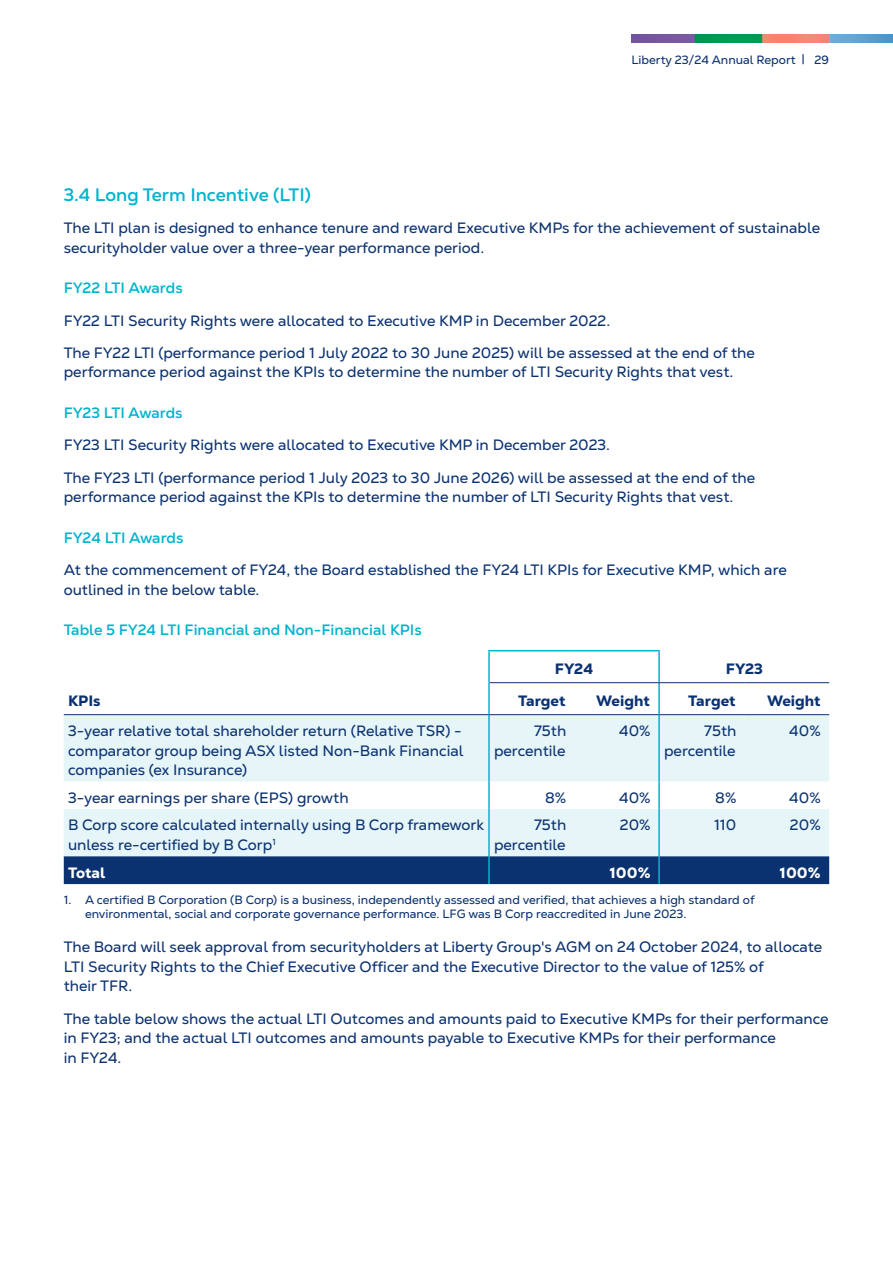
<style>
.page{position:relative;width:893px;height:1263px;background:#fff}
.page>*{position:absolute;margin:0;border:0;box-sizing:border-box;transform-origin:0 0}
.HD2_A_Heading_2{font:700 18px "Nexa Text";color:#00b4cd}
.BT1_Body_text{font:15px/19.5px "Nexa Text";color:#0b3270}
.TBT___Body{font:15px/19.5px "Nexa Text";color:#0b3270;text-align:justify}
.HD3_B_Heading_3{font:700 15px "Nexa Text";color:#00b4cd}
.TFT___20{font:15px/19.5px "Nexa Text";color:#0b3270;text-align:right}
.TH1___Heading_1{font:800 15px "Nexa Text";color:#0b3270}
.TFT___20-2{font:800 15px "Nexa Text";color:#fff}
.TBT___Body_BOLD{font:800 15px "Nexa Text";letter-spacing:-.005em;color:#fff}
.FN1_Footnote{font:12px/13.5px "Nexa Text";color:#0b3270}
</style>
<div class="page">
<img style="left:631px;top:34px;width:262px;height:8px">
<svg style="left:64px;top:715px;width:765px;height:141px;fill:#e6f5f8"></svg>
<div style="left:64px;top:856px;width:765px;height:28px;background:#0b3270"></div>
<hr style="left:658px;top:781px;width:2px;height:28px;background:#00b4cd">
<hr style="left:658px;top:809px;width:2px;height:47px;background:#00b4cd">
<hr style="left:658px;top:856px;width:2px;height:28px;background:#00b4cd">
<hr style="left:574px;top:714px;width:85px;height:1px;background:#0b3270">
<hr style="left:744px;top:714px;width:85px;height:1px;background:#0b3270">
<hr style="left:64px;top:714px;width:425px;height:1px;background:#0b3270">
<hr style="left:488px;top:781px;width:2px;height:28px;background:#00b4cd">
<hr style="left:488px;top:650px;width:86px;height:1px;background:#00b4cd">
<hr style="left:488px;top:651px;width:2px;height:32px;background:#00b4cd">
<hr style="left:574px;top:650px;width:86px;height:1px;background:#00b4cd">
<hr style="left:658px;top:651px;width:2px;height:31px;background:#00b4cd">
<hr style="left:488px;top:683px;width:2px;height:31px;background:#00b4cd">
<hr style="left:658px;top:683px;width:2px;height:31px;background:#00b4cd">
<hr style="left:488px;top:856px;width:2px;height:28px;background:#00b4cd">
<hr style="left:490px;top:682px;width:84px;height:1px;background:#0b3270">
<hr style="left:574px;top:682px;width:85px;height:1px;background:#0b3270">
<hr style="left:659px;top:682px;width:85px;height:1px;background:#0b3270">
<hr style="left:744px;top:682px;width:85px;height:1px;background:#0b3270">
<hr style="left:489px;top:714px;width:85px;height:1px;background:#0b3270">
<hr style="left:488px;top:715px;width:2px;height:66px;background:#00b4cd">
<hr style="left:659px;top:714px;width:85px;height:1px;background:#0b3270">
<hr style="left:658px;top:715px;width:2px;height:66px;background:#00b4cd">
<hr style="left:488px;top:809px;width:2px;height:47px;background:#00b4cd">
<p class="FN1_Footnote" style="left:631px;top:53px;width:199px">Liberty 23/24 Annual Report | 29</p>
<p class="HD2_A_Heading_2" style="left:64px;top:183px;width:249px">3.4 Long Term Incentive (LTI)</p>
<p class="BT1_Body_text" style="left:64px;top:218px;width:758px">The LTI plan is designed to enhance tenure and reward Executive KMPs for the achievement of sustainable securityholder value over a three-year performance period.</p>
<p class="HD3_B_Heading_3" style="left:64px;top:279px;width:120px">FY22 LTI Awards</p>
<p class="BT1_Body_text" style="left:64px;top:310px;width:548px">FY22 LTI Security Rights were allocated to Executive KMP in December 2022.</p>
<p class="BT1_Body_text" style="left:64px;top:343px;width:693px">The FY22 LTI (performance period 1 July 2022 to 30 June 2025) will be assessed at the end of the performance period against the KPIs to determine the number of LTI Security Rights that vest.</p>
<p class="HD3_B_Heading_3" style="left:64px;top:403px;width:120px">FY23 LTI Awards</p>
<p class="BT1_Body_text" style="left:64px;top:435px;width:548px">FY23 LTI Security Rights were allocated to Executive KMP in December 2023.</p>
<p class="BT1_Body_text" style="left:64px;top:468px;width:693px">The FY23 LTI (performance period 1 July 2023 to 30 June 2026) will be assessed at the end of the performance period against the KPIs to determine the number of LTI Security Rights that vest.</p>
<p class="HD3_B_Heading_3" style="left:64px;top:528px;width:121px">FY24 LTI Awards</p>
<p class="BT1_Body_text" style="left:64px;top:560px;width:724px">At the commencement of FY24, the Board established the FY24 LTI KPIs for Executive KMP, which are outlined in the below table.</p>
<p class="HD3_B_Heading_3" style="left:64px;top:621px;width:359px">Table 5 FY24 LTI Financial and Non-Financial KPIs</p>
<p class="TH1___Heading_1" style="left:555px;top:659px;width:40px">FY24</p>
<p class="TH1___Heading_1" style="left:726px;top:659px;width:39px">FY23</p>
<p class="TH1___Heading_1" style="left:68px;top:691px;width:34px">KPIs</p>
<p class="TH1___Heading_1" style="left:518px;top:691px;width:49px">Target</p>
<p class="TH1___Heading_1" style="left:596px;top:691px;width:55px">Weight</p>
<p class="TH1___Heading_1" style="left:688px;top:691px;width:49px">Target</p>
<p class="TH1___Heading_1" style="left:767px;top:691px;width:55px">Weight</p>
<p class="TBT___Body" style="left:68px;top:721px;width:397px">3-year relative total shareholder return (Relative TSR) - comparator group being ASX listed Non-Bank Financial companies (ex Insurance)</p>
<p class="TFT___20" style="left:494px;top:721px;width:74px">75th percentile</p>
<p class="TFT___20" style="left:619px;top:721px;width:33px">40%</p>
<p class="TFT___20" style="left:664px;top:721px;width:74px">75th percentile</p>
<p class="TFT___20" style="left:789px;top:721px;width:33px">40%</p>
<p class="TBT___Body" style="left:68px;top:788px;width:282px">3-year earnings per share (EPS) growth</p>
<p class="TFT___20" style="left:545px;top:788px;width:23px">8%</p>
<p class="TFT___20" style="left:619px;top:788px;width:33px">40%</p>
<p class="TFT___20" style="left:715px;top:788px;width:23px">8%</p>
<p class="TFT___20" style="left:789px;top:788px;width:33px">40%</p>
<p class="TBT___Body" style="left:68px;top:815px;width:418px">B Corp score calculated internally using B Corp framework unless re-certified by B Corp<sup>1</sup></p>
<p class="TFT___20" style="left:494px;top:815px;width:74px">75th percentile</p>
<p class="TFT___20" style="left:620px;top:815px;width:32px">20%</p>
<p class="TFT___20" style="left:714px;top:815px;width:24px">110</p>
<p class="TFT___20" style="left:790px;top:815px;width:32px">20%</p>
<p class="TBT___Body_BOLD" style="left:68px;top:863px;width:39px">Total</p>
<p class="TFT___20-2" style="left:609px;top:863px;width:43px">100%</p>
<p class="TFT___20-2" style="left:779px;top:863px;width:43px">100%</p>
<p class="FN1_Footnote" style="left:85px;top:893px;width:671px;text-indent:-21px">1. A certified B Corporation (B Corp) is a business, independently assessed and verified, that achieves a high standard of environmental, social and corporate governance performance. LFG was B Corp reaccredited in June 2023.</p>
<p class="BT1_Body_text" style="left:64px;top:937px;width:760px">The Board will seek approval from securityholders at Liberty Group's AGM on 24 October 2024, to allocate<br>LTI Security Rights to the Chief Executive Officer and the Executive Director to the value of 125% of<br>their TFR.</p>
<p class="BT1_Body_text" style="left:64px;top:1008px;width:766px">The table below shows the actual LTI Outcomes and amounts paid to Executive KMPs for their performance in FY23; and the actual LTI outcomes and amounts payable to Executive KMPs for their performance<br>in FY24.</p>
</div>
